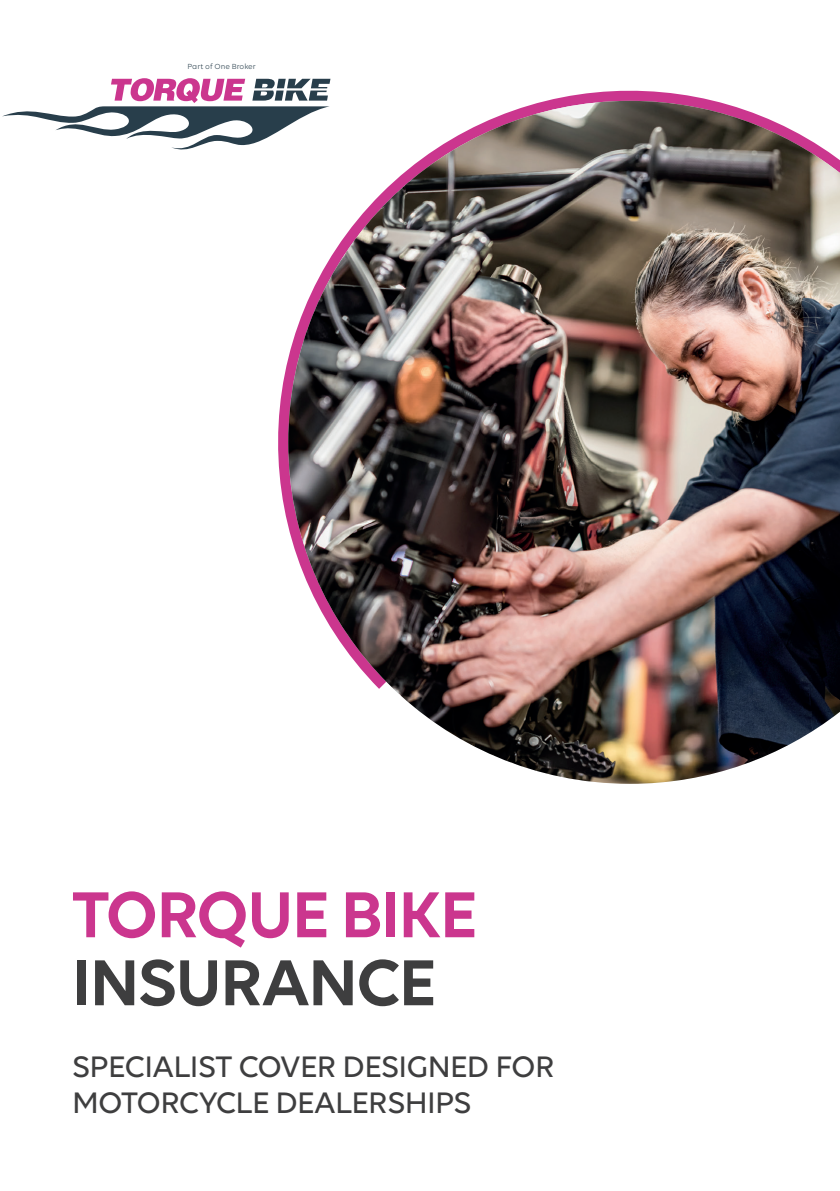
<style>
.page{position:relative;width:840px;height:1191px;background:#fff}
.page>*{position:absolute;margin:0;border:0;box-sizing:border-box;transform-origin:0 0}
.t1{font:600 70px "Volte";letter-spacing:-.025em;color:#cb368e}
.t2{font:600 70px "Volte";letter-spacing:-.025em;color:#3e3e3f}
.t3{font:500 32px/36px "Volte";letter-spacing:-.02em;color:#3e3e3f}
.t4{font:8px "Volte";color:#283e4b}
</style>
<div class="page">
<svg style="left:278px;top:78px;width:436px;height:447px"></svg>
<img style="left:288px;top:101px;width:551px;height:683px">
<svg style="left:2px;top:78px;width:328px;height:77px"></svg>
<p class="t4" style="left:187px;top:62px;width:70px">Part of One Broker</p>
<h1 class="t1" style="left:72px;top:873px;width:406px">TORQUE BIKE</h1>
<h1 class="t2" style="left:72px;top:941px;width:365px">INSURANCE</h1>
<p class="t3" style="left:72px;top:1048px;width:484px">SPECIALIST COVER DESIGNED FOR<br>MOTORCYCLE DEALERSHIPS</p>
</div>
